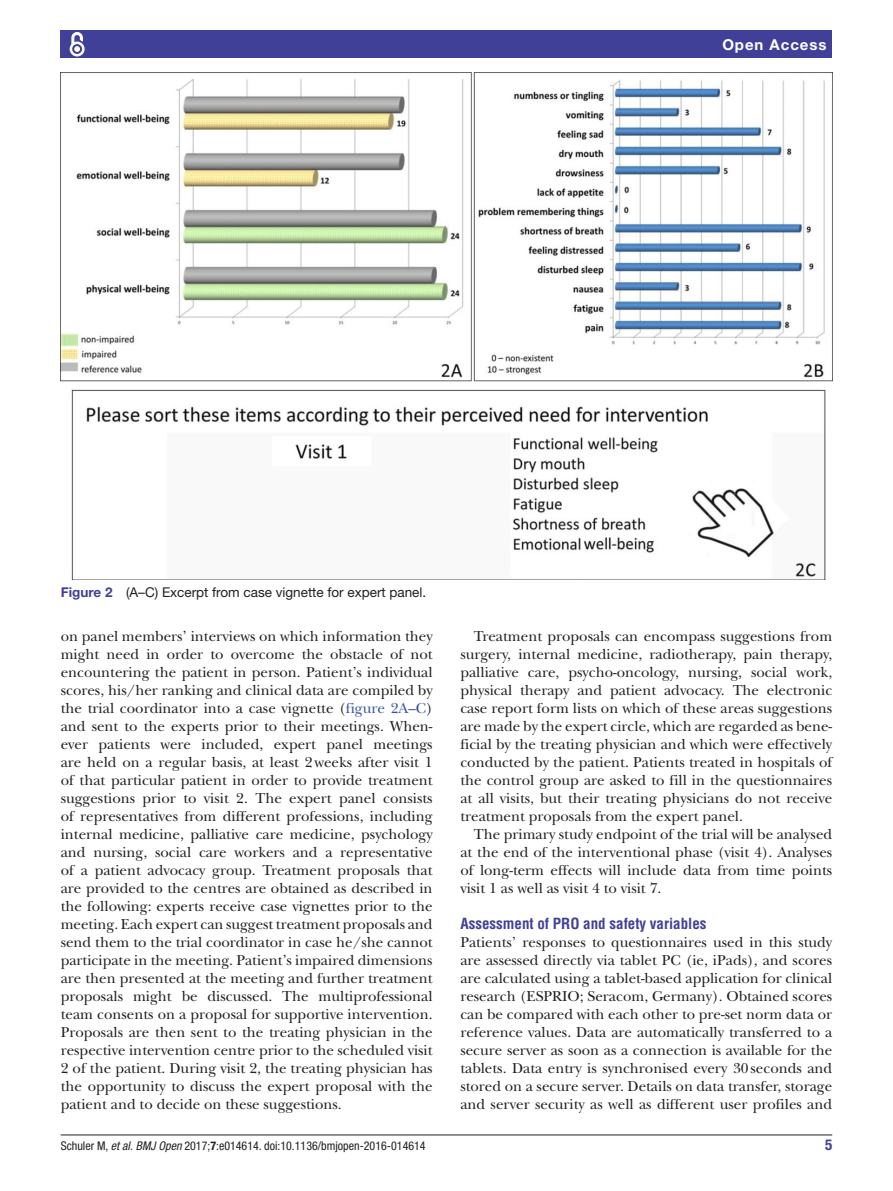
<style>
.page{position:relative;width:893px;height:1191px;background:#fff}
.page>*{position:absolute;margin:0;border:0;box-sizing:border-box;transform-origin:0 0}
.t1{font:15px/18px "New Baskerville";color:#231f20;text-align:justify}
.t2{font:700 condensed 15px "Helvetica LT Std";color:#414099}
.t3{font:700 15px "Helvetica Neue LT Std";letter-spacing:.065em;color:#fff}
.t4{font:700 condensed 15px "Helvetica Neue LT Std";color:#414099}
.t5{font:13.5px "Helvetica Neue LT Std";color:#231f20}
.t6{font:condensed 12px "Helvetica Neue LT Std";color:#231f20}
.s1{font-weight:700;color:#414099}
.s2{color:#3853a3}
.s3{font-style:italic}
.s4{font-weight:700}
</style>
<div class="page">
<hr style="left:61px;top:1134px;width:771px;height:1px;background:#231f20">
<div style="left:61px;top:31px;width:771px;height:27px;background:#414099"></div>
<svg style="left:69px;top:32px;width:16px;height:25px"></svg>
<img style="left:61px;top:73px;width:771px;height:506px">
<p class="t3" style="left:722px;top:35px;width:106px">Open Access</p>
<p class="t5" style="left:61px;top:584px;width:367px"><span class="s1">Figure 2</span> (A–C) Excerpt from case vignette for expert panel.</p>
<p class="t1" style="left:61px;top:627px;width:373px">on panel members’ interviews on which information they might need in order to overcome the obstacle of not encountering the patient in person. Patient’s individual scores, his/her ranking and clinical data are compiled by the trial coordinator into a case vignette (<span class="s2">figure 2A–C</span>) and sent to the experts prior to their meetings. When&shy;ever patients were included, expert panel meetings are held on a regular basis, at least 2weeks after visit 1 of that particular patient in order to provide treatment suggestions prior to visit 2. The expert panel consists of representatives from different professions, including internal medicine, palliative care medicine, psychology and nursing, social care workers and a representative of a patient advocacy group. Treatment proposals that are provided to the centres are obtained as described in the following: experts receive case vignettes prior to the meeting. Each expert can suggest treatment proposals and send them to the trial coordinator in case he/she cannot participate in the meeting. Patient’s impaired dimensions are then presented at the meeting and further treatment proposals might be discussed. The multiprofessional team consents on a proposal for supportive intervention.<br>Proposals are then sent to the treating physician in the respective intervention centre prior to the scheduled visit 2 of the patient. During visit 2, the treating physician has the opportunity to discuss the expert proposal with the patient and to decide on these suggestions.</p>
<p class="t1" style="left:460px;top:627px;width:373px;text-indent:13px">Treatment proposals can encompass suggestions from surgery, internal medicine, radiotherapy, pain therapy, palliative care, psycho-oncology, nursing, social work, physical therapy and patient advocacy. The electronic case report form lists on which of these areas suggestions are made by the expert circle, which are regarded as bene&shy;ficial by the treating physician and which were effectively conducted by the patient. Patients treated in hospitals of the control group are asked to fill in the questionnaires at all visits, but their treating physicians do not receive treatment proposals from the expert panel.</p>
<p class="t1" style="left:460px;top:825px;width:373px;text-indent:13px">The primary study endpoint of the trial will be analysed at the end of the interventional phase (visit 4). Analyses of long-term effects will include data from time points visit 1 as well as visit 4 to visit 7.</p>
<p class="t2" style="left:460px;top:914px;width:248px">Assessment of PRO and safety variables</p>
<p class="t1" style="left:460px;top:933px;width:373px">Patients’ responses to questionnaires used in this study are assessed directly via tablet PC (ie, iPads), and scores are calculated using a tablet-based application for clinical research (ESPRIO; Seracom, Germany). Obtained scores can be compared with each other to pre-set norm data or reference values. Data are automatically transferred to a secure server as soon as a connection is available for the tablets. Data entry is synchronised every 30seconds and stored on a secure server. Details on data transfer, storage and server security as well as different user profiles and</p>
<p class="t6" style="left:61px;top:1138px;width:366px">Schuler M, <span class="s3">et al</span>. <span class="s3">BMJ Open</span> 2017;<span class="s4">7</span>:e014614. doi:10.1136/bmjopen-2016-014614</p>
<p class="t4" style="left:825px;top:1135px;width:9px">5</p>
</div>
